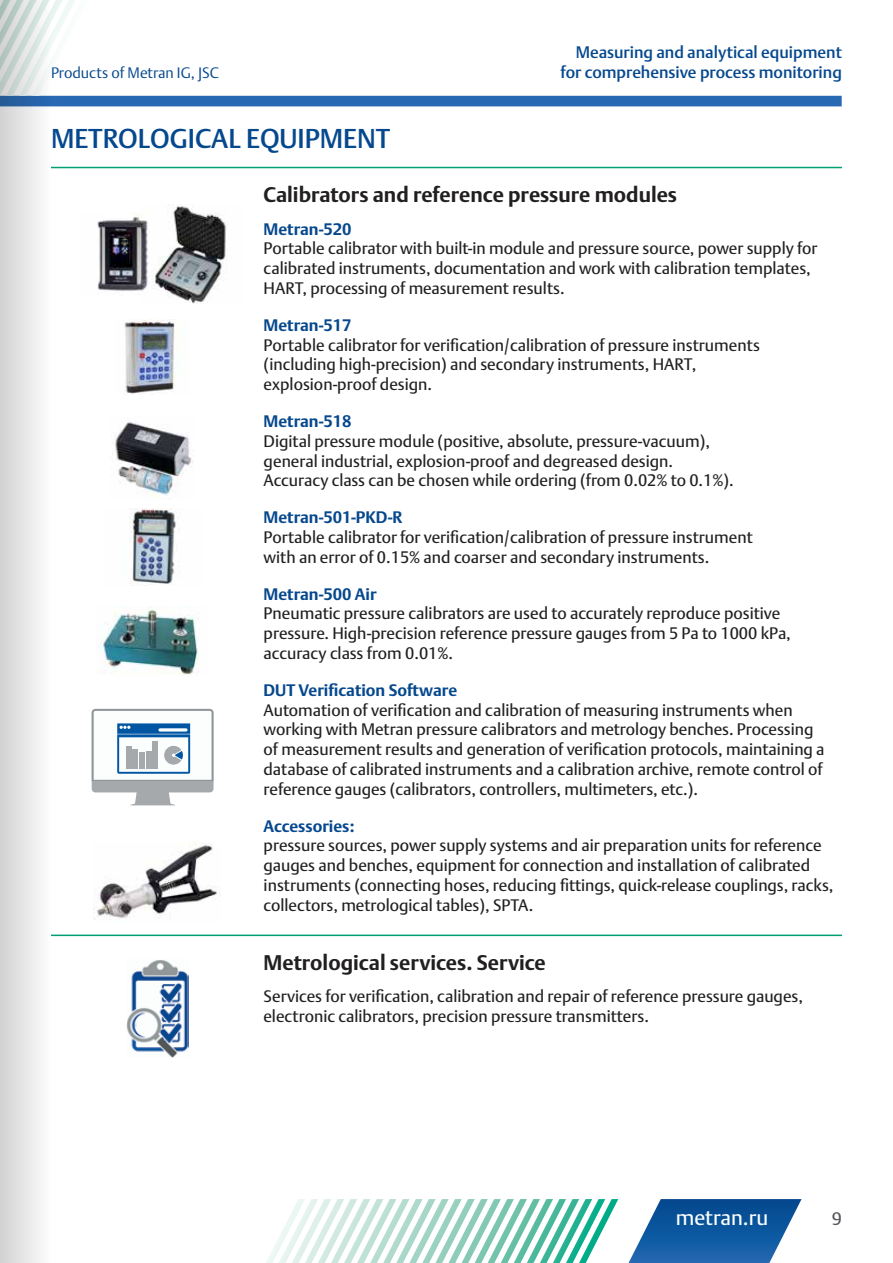
<style>
.page{position:relative;width:893px;height:1263px;background:#fff}
.page>*{position:absolute;margin:0;border:0;box-sizing:border-box;transform-origin:0 0}
.t1{font:500 27px "DTL Argo CTOT";color:#06488e}
.t2{font:700 21px "DTL Argo CTOT";color:#211f20}
.t3{font:21px "DTL Argo CTOT";color:#fcfefe}
.t4{font:18px "DTL Argo CTOT";color:#56585b}
.t5{font:16.5px/19.8px "DTL Argo CTOT";color:#211f20}
.t6{font:700 16.5px "DTL Argo CTOT";color:#06488e}
.t7{font:500 16.5px/19.8px "DTL Argo CTOT";color:#06488e;text-align:right}
.t8{font:300 15px "DTL Argo CTOT";color:#06488e}
</style>
<div class="page">
<svg style="left:266px;top:1199px;width:536px;height:64px"></svg>
<svg style="left:51px;top:0;width:791px;height:106px"></svg>
<svg style="left:0;top:0;width:51px;height:1263px"></svg>
<hr style="left:51px;top:167px;width:791px;height:1px;background:#00a073">
<hr style="left:51px;top:934px;width:791px;height:2px;background:#00a073">
<img style="left:153px;top:204px;width:75px;height:99px">
<img style="left:97px;top:214px;width:53px;height:77px">
<img style="left:124px;top:320px;width:51px;height:74px">
<img style="left:115px;top:422px;width:78px;height:75px">
<img style="left:129px;top:508px;width:50px;height:77px">
<img style="left:96px;top:607px;width:103px;height:67px">
<img style="left:93px;top:842px;width:128px;height:78px">
<svg style="left:130px;top:792px;width:45px;height:13px"></svg>
<div style="left:92px;top:709px;width:122px;height:83px;background:#a5a9ac;border-radius:4px"></div>
<svg style="left:92px;top:709px;width:122px;height:73px;background:#c9d6e1"></svg>
<hr style="left:158px;top:728px;width:30px;height:3px;background:#fcfefe;border-radius:2px">
<img style="left:127px;top:960px;width:62px;height:97px">
<p class="t8" style="left:51px;top:64px;width:169px">Products of Metran IG, JSC</p>
<p class="t7" style="left:561px;top:42px;width:283px">Measuring and analytical equipment for comprehensive process monitoring</p>
<h1 class="t1" style="left:51px;top:123px;width:341px">METROLOGICAL EQUIPMENT</h1>
<p class="t2" style="left:264px;top:182px;width:415px">Calibrators and reference pressure modules</p>
<p class="t6" style="left:264px;top:219px;width:89px">Metran-520</p>
<p class="t5" style="left:264px;top:239px;width:555px">Portable calibrator with built-in module and pressure source, power supply for calibrated instruments, documentation and work with calibration templates,<br>HART, processing of measurement results.</p>
<p class="t6" style="left:264px;top:315px;width:89px">Metran-517</p>
<p class="t5" style="left:264px;top:335px;width:498px">Portable calibrator for verification/calibration of pressure instruments (including high-precision) and secondary instruments, HART, explosion-proof design.</p>
<p class="t6" style="left:264px;top:411px;width:89px">Metran-518</p>
<p class="t5" style="left:264px;top:431px;width:472px">Digital pressure module (positive, absolute, pressure-vacuum), general industrial, explosion-proof and degreased design.<br>Accuracy class can be chosen while ordering (from 0.02% to 0.1%).</p>
<p class="t6" style="left:264px;top:508px;width:140px">Metran-501-PKD-R</p>
<p class="t5" style="left:264px;top:527px;width:491px">Portable calibrator for verification/calibration of pressure instrument with an error of 0.15% and coarser and secondary instruments.</p>
<p class="t6" style="left:264px;top:584px;width:115px">Metran-500 Air</p>
<p class="t5" style="left:264px;top:604px;width:529px">Pneumatic pressure calibrators are used to accurately reproduce positive pressure. High-precision reference pressure gauges from 5 Pa to 1000 kPa, accuracy class from 0.01%.</p>
<p class="t6" style="left:264px;top:680px;width:195px">DUT Verification Software</p>
<p class="t5" style="left:264px;top:700px;width:562px">Automation of verification and calibration of measuring instruments when working with Metran pressure calibrators and metrology benches. Processing of measurement results and generation of verification protocols, maintaining a database of calibrated instruments and a calibration archive, remote control of reference gauges (calibrators, controllers, multimeters, etc.).</p>
<p class="t6" style="left:264px;top:816px;width:93px">Accessories:</p>
<p class="t5" style="left:264px;top:836px;width:571px">pressure sources, power supply systems and air preparation units for reference gauges and benches, equipment for connection and installation of calibrated instruments (connecting hoses, reducing fittings, quick-release couplings, racks, collectors, metrological tables), SPTA.</p>
<p class="t2" style="left:264px;top:950px;width:284px">Metrological services. Service</p>
<p class="t5" style="left:264px;top:986px;width:541px">Services for verification, calibration and repair of reference pressure gauges, electronic calibrators, precision pressure transmitters.</p>
<p class="t3" style="left:676px;top:1205px;width:94px">metran.ru</p>
<p class="t4" style="left:832px;top:1208px;width:12px">9</p>
</div>
